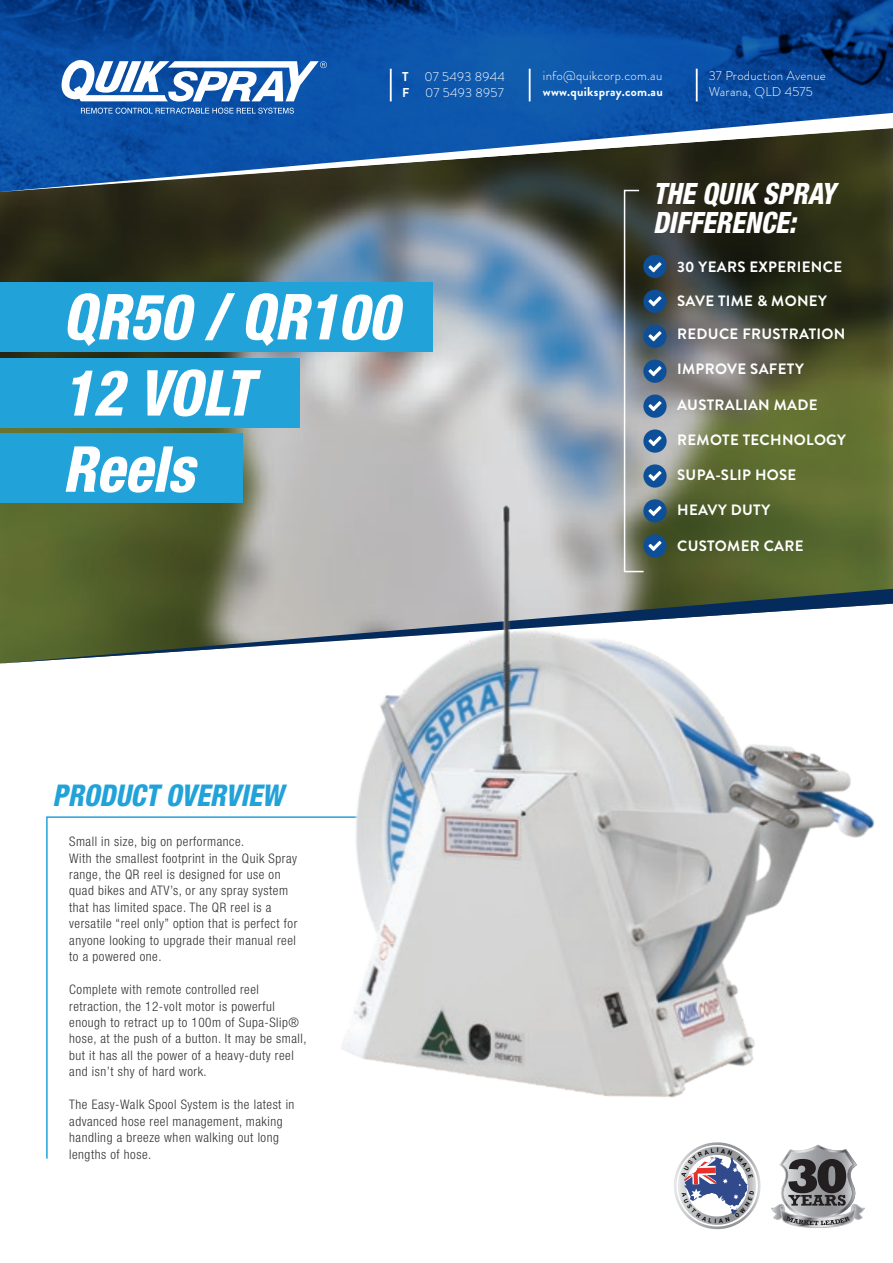
<style>
.page{position:relative;width:893px;height:1263px;background:#fff}
.page>*{position:absolute;margin:0;border:0;box-sizing:border-box;transform-origin:0 0}
.t1{font:italic 800 condensed 63.45px/76.2px "Helvetica Neue LT Std";color:#fff;scale:.92 1}
.t2{font:italic 800 condensed 30px "Helvetica Neue LT Std";color:#21a2d9;scale:.92 1}
.t3{font:italic 800 condensed 29.4px/29.2px "Helvetica Neue LT Std";color:#fff;scale:.92 1}
.t4{font:700 15px "Brandon Grotesque";letter-spacing:.02em;color:#fff}
.t5{font:300 condensed 13.2px/16.5px "Helvetica Neue LT Std";letter-spacing:.04em;color:#333233}
.t6{font:300 12.9px/15.5px "Brandon Grotesque";letter-spacing:.02em;color:#fff}
.t7{font:700 12.9px "Brandon Grotesque";letter-spacing:.02em;color:#fff}
.s1{font-weight:700}
</style>
<div class="page">
<svg style="left:46px;top:816px;width:257px;height:343px"></svg>
<img style="left:0;top:193px;width:893px;height:396px">
<svg style="left:0;top:589px;width:303px;height:74px;background:#788261"></svg>
<img style="left:303px;top:478px;width:590px;height:620px">
<div style="left:643px;top:255px;width:24px;height:23px;background:#0e4f99;border-radius:50%"></div>
<div style="left:0;top:282px;width:433px;height:69px;background:#21a2d9"></div>
<div style="left:0;top:358px;width:299px;height:69px;background:#21a2d9"></div>
<div style="left:0;top:434px;width:242px;height:69px;background:#21a2d9"></div>
<svg style="left:643px;top:534px;width:24px;height:23px"></svg>
<svg style="left:643px;top:499px;width:24px;height:24px"></svg>
<svg style="left:643px;top:464px;width:24px;height:24px"></svg>
<svg style="left:643px;top:429px;width:24px;height:24px"></svg>
<svg style="left:643px;top:394px;width:24px;height:24px"></svg>
<div style="left:643px;top:360px;width:24px;height:23px;background:#0e4f99;border-radius:50%"></div>
<div style="left:643px;top:325px;width:24px;height:23px;background:#0e4f99;border-radius:50%"></div>
<div style="left:643px;top:290px;width:24px;height:23px;background:#0e4f99;border-radius:50%"></div>
<svg style="left:623px;top:193px;width:38px;height:380px;background:#64737c"></svg>
<svg style="left:771px;top:1144px;width:93px;height:84px"></svg>
<svg style="left:0;top:0;width:893px;height:193px;background:#094a9c"></svg>
<svg style="left:61px;top:60px;width:266px;height:42px"></svg>
<svg style="left:81px;top:108px;width:213px;height:4px"></svg>
<hr style="left:390px;top:69px;width:2px;height:32px;background:#fff">
<hr style="left:529px;top:69px;width:2px;height:32px;background:#fff">
<hr style="left:696px;top:69px;width:2px;height:32px;background:#fff">
<svg style="left:0;top:112px;width:893px;height:80px;background:#315579"></svg>
<svg style="left:674px;top:1142px;width:86px;height:87px"></svg>
<p class="t6" style="left:402px;top:69px;width:104px"><span class="s1">T</span> 07 5493 8944<br><span class="s1">F</span> 07 5493 8957</p>
<p class="t6" style="left:543px;top:68px;width:121px">info@quikcorp.com.au</p>
<p class="t7" style="left:543px;top:82px;width:121px">www.quikspray.com.au</p>
<p class="t6" style="left:709px;top:68px;width:119px">37 Production Avenue<br>Warana, QLD 4575</p>
<h1 class="t1" style="left:63px;top:279px;width:367px">QR50 / QR100<br>12 VOLT<br>Reels</h1>
<h2 class="t2" style="left:53px;top:776px;width:252px">PRODUCT OVERVIEW</h2>
<p class="t5" style="left:69px;top:833px;width:230px">Small in size, big on performance.<br>With the smallest footprint in the Quik Spray range, the QR reel is designed for use on quad bikes and ATV’s, or any spray system that has limited space. The QR reel is a versatile “reel only” option that is perfect for anyone looking to upgrade their manual reel to a powered one.</p>
<p class="t5" style="left:69px;top:981px;width:239px">Complete with remote controlled reel retraction, the 12-volt motor is powerful enough to retract up to 100m of Supa-Slip® hose, at the push of a button. It may be small, but it has all the power of a heavy-duty reel and isn’t shy of hard work.</p>
<p class="t5" style="left:69px;top:1096px;width:227px">The Easy-Walk Spool System is the latest in advanced hose reel management, making handling a breeze when walking out long lengths of hose.</p>
<h3 class="t3" style="left:653px;top:179px;width:199px">THE QUIK SPRAY<br>DIFFERENCE:</h3>
<p class="t4" style="left:677px;top:257px;width:167px">30 YEARS EXPERIENCE</p>
<p class="t4" style="left:677px;top:291px;width:151px">SAVE TIME &amp; MONEY</p>
<p class="t4" style="left:677px;top:324px;width:170px">REDUCE FRUSTRATION</p>
<p class="t4" style="left:677px;top:359px;width:128px">IMPROVE SAFETY</p>
<p class="t4" style="left:677px;top:394px;width:142px">AUSTRALIAN MADE</p>
<p class="t4" style="left:677px;top:429px;width:170px">REMOTE TECHNOLOGY</p>
<p class="t4" style="left:677px;top:464px;width:121px">SUPA-SLIP HOSE</p>
<p class="t4" style="left:677px;top:500px;width:95px">HEAVY DUTY</p>
<p class="t4" style="left:677px;top:535px;width:128px">CUSTOMER CARE</p>
</div>
